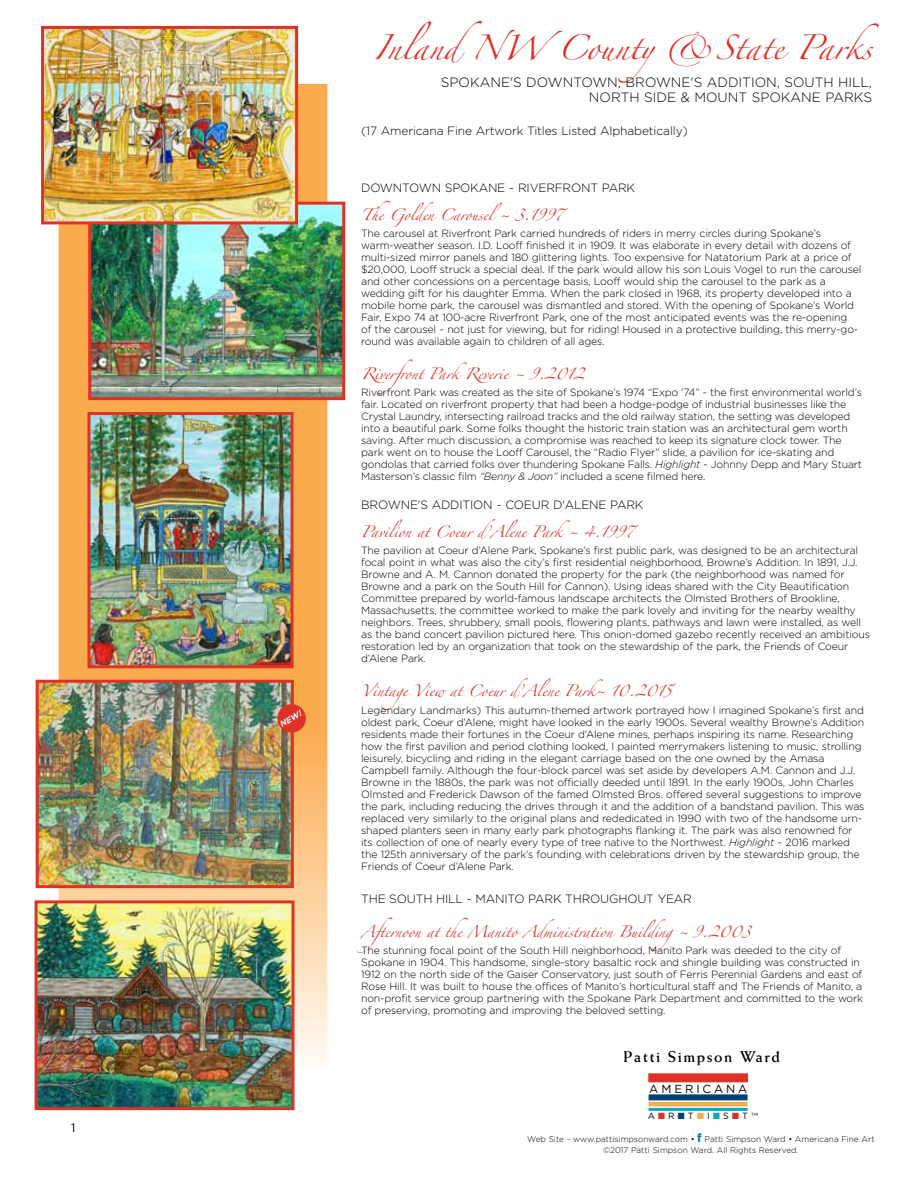
<style>
.page{position:relative;width:918px;height:1188px;background:#fff}
.page>*{position:absolute;margin:0;border:0;box-sizing:border-box;transform-origin:0 0}
.t1{font:22.5px "Zapfino";color:#e03127}
.t2{font:700 15.75px "Weiss";letter-spacing:.1em;color:#000}
.t3{font:300 13.5px/15px "Gotham";color:#000;text-align:right}
.t4{font:300 12px "Gotham";letter-spacing:-.015em;color:#000}
.t5{font:12px "Gotham";color:#000}
.t6{font:11.7px "Gotham";letter-spacing:.25em;color:#000}
.t7{font:300 10.5px/12px "Gotham";letter-spacing:-.015em;color:#000}
.t8{font:10.5px "Zapfino";letter-spacing:-.015em;color:#e03127}
.t9{font:9px "Gotham";color:#000}
.t10{font:300 8.25px/10.5px "Gotham";color:#000;text-align:center}
.t11{font:italic 700 8.25px "Gotham";color:#fff}
.s1{font-style:italic}
.s2{color:#e03128}
.s3{color:#004271}
.s4{color:#faab4d}
.s5{color:#00a9c2}
.s6{font-weight:700;font-size:12px;color:#0073bb}
</style>
<div class="page">
<svg style="left:62px;top:87px;width:262px;height:998px;background:#fbb768"></svg>
<div style="left:648px;top:1073px;width:100px;height:9px;background:#e03128"></div>
<div style="left:649px;top:1094px;width:99px;height:6px;background:#004271"></div>
<hr style="left:649px;top:1102px;width:99px;height:4px;background:#faab4d">
<hr style="left:649px;top:1108px;width:99px;height:3px;background:#00a9c2">
<img style="left:92px;top:206px;width:249px;height:190px">
<div style="left:88px;top:202px;width:257px;height:198px;border:3px solid #e03127"></div>
<img style="left:40px;top:684px;width:250px;height:200px">
<div style="left:36px;top:680px;width:258px;height:208px;border:3px solid #e03127"></div>
<img style="left:91px;top:416px;width:199px;height:248px">
<div style="left:87px;top:412px;width:207px;height:256px;border:3px solid #e03127"></div>
<img style="left:45px;top:30px;width:249px;height:190px">
<div style="left:41px;top:26px;width:257px;height:198px;border:3px solid #e03127"></div>
<div style="left:277px;top:704px;width:29px;height:29px;background:#e03127;border-radius:50%"></div>
<img style="left:39px;top:904px;width:251px;height:202px">
<div style="left:35px;top:900px;width:259px;height:210px;border:3px solid #e03127"></div>
<p class="t5" style="left:71px;top:1121px;width:6px">1</p>
<p class="t11" style="left:278px;top:720px;width:25px;rotate:-30deg">NEW!</p>
<h1 class="t1" style="left:373px;top:38px;width:507px">InlandNW County&amp;State Parks</h1>
<p class="t3" style="left:441px;top:75px;width:433px">SPOKANE'S DOWNTOWN, BROWNE'S ADDITION, SOUTH HILL,<br>NORTH SIDE &amp; MOUNT SPOKANE PARKS</p>
<p class="t4" style="left:361px;top:124px;width:328px">(17 Americana Fine Artwork Titles Listed Alphabetically)</p>
<p class="t4" style="left:361px;top:181px;width:94px">DOWNTOWN spokane</p>
<p class="t4" style="left:509px;top:181px;width:39px">~ riverfront</p>
<p class="t4" style="left:602px;top:181px;width:17px">Park</p>
<p class="t8" style="left:361px;top:210px;width:204px">The Golden Carousel~ 3.1997</p>
<p class="t7" style="left:361px;top:228px;width:502px">The carousel at Riverfront Park carried hundreds of riders in merry circles during Spokane’s warm-weather season. I.D. Looff finished it in 1909. It was elaborate in every detail with dozens of multi-sized mirror panels and 180 glittering lights. Too expensive for Natatorium Park at a price of $20,000, Looff struck a special deal. If the park would allow his son Louis Vogel to run the carousel and other concessions on a percentage basis, Looff would ship the carousel to the park as a wedding gift for his daughter Emma. When the park closed in 1968, its property developed into a mobile home park, the carousel was dismantled and stored. With the opening of Spokane’s World Fair, Expo 74 at 100-acre Riverfront Park, one of the most anticipated events was the re-opening<br>of the carousel ~ not just for viewing, but for riding! Housed in a protective building, this merry-go&shy;round was available again to children of all ages.</p>
<p class="t8" style="left:361px;top:369px;width:225px">Riverfront ParkReverie ~ 9.2012</p>
<p class="t7" style="left:361px;top:387px;width:502px">Riverfront Park was created as the site of Spokane’s 1974 “Expo ‘74” ~ the first environmental world’s fair. Located on riverfront property that had been a hodge-podge of industrial businesses like the Crystal Laundry, intersecting railroad tracks and the old railway station, the setting was developed into a beautiful park. Some folks thought the historic train station was an architectural gem worth saving. After much discussion, a compromise was reached to keep its signature clock tower. The park went on to house the Looff Carousel, the “Radio Flyer” slide, a pavilion for ice-skating and gondolas that carried folks over thundering Spokane Falls. <span class="s1">Highlight</span> ~ Johnny Depp and Mary Stuart Masterson’s classic film <span class="s1">“Benny &amp; Joon”</span> included a scene filmed here.</p>
<p class="t4" style="left:361px;top:498px;width:284px">BROWNE'S ADDITION ~ COEUR D'ALENE PARK</p>
<p class="t8" style="left:361px;top:527px;width:274px">Pavilion at Coeur d’Alene Park~ 4.1997</p>
<p class="t7" style="left:361px;top:544px;width:510px">The pavilion at Coeur d’Alene Park, Spokane’s first public park, was designed to be an architectural focal point in what was also the city’s first residential neighborhood, Browne’s Addition. In 1891, J.J.<br>Browne and A. M. Cannon donated the property for the park (the neighborhood was named for Browne and a park on the South Hill for Cannon). Using ideas shared with the City Beautification Committee prepared by world-famous landscape architects the Olmsted Brothers of Brookline, Massachusetts, the committee worked to make the park lovely and inviting for the nearby wealthy neighbors. Trees, shrubbery, small pools, flowering plants, pathways and lawn were installed, as well as the band concert pavilion pictured here. This onion-domed gazebo recently received an ambitious restoration led by an organization that took on the stewardship of the park, the Friends of Coeur d’Alene Park.</p>
<p class="t8" style="left:361px;top:686px;width:312px">Vintage View at Coeur d’Alene Park~ 10.2015</p>
<p class="t7" style="left:361px;top:704px;width:505px">Legendary Landmarks) This autumn-themed artwork portrayed how I imagined Spokane’s first and oldest park, Coeur d’Alene, might have looked in the early 1900s. Several wealthy Browne’s Addition residents made their fortunes in the Coeur d’Alene mines, perhaps inspiring its name. Researching how the first pavilion and period clothing looked, I painted merrymakers listening to music, strolling leisurely, bicycling and riding in the elegant carriage based on the one owned by the Amasa Campbell family. Although the four-block parcel was set aside by developers A.M. Cannon and J.J.<br>Browne in the 1880s, the park was not officially deeded until 1891. In the early 1900s, John Charles Olmsted and Frederick Dawson of the famed Olmsted Bros. offered several suggestions to improve the park, including reducing the drives through it and the addition of a bandstand pavilion. This was replaced very similarly to the original plans and rededicated in 1990 with two of the handsome urn&shy;shaped planters seen in many early park photographs flanking it. The park was also renowned for its collection of one of nearly every type of tree native to the Northwest. <span class="s1">Highlight</span> ~ 2016 marked the 125th anniversary of the park’s founding with celebrations driven by the stewardship group, the Friends of Coeur d’Alene Park.</p>
<p class="t4" style="left:361px;top:892px;width:124px">THE SOUTH HILL ~ manito</p>
<p class="t4" style="left:528px;top:892px;width:165px">PARK THROUGHOUT YEAR</p>
<p class="t8" style="left:361px;top:927px;width:391px">Afternoon at the Manito Administration Building~ 9.2003</p>
<p class="t7" style="left:361px;top:944px;width:504px">The stunning focal point of the South Hill neighborhood, Manito Park was deeded to the city of Spokane in 1904. This handsome, single-story basaltic rock and shingle building was constructed in 1912 on the north side of the Gaiser Conservatory, just south of Ferris Perennial Gardens and east of Rose Hill. It was built to house the offices of Manito’s horticultural staff and The Friends of Manito, a non-profit service group partnering with the Spokane Park Department and committed to the work of preserving, promoting and improving the beloved setting.</p>
<h2 class="t2" style="left:623px;top:1048px;width:158px">Patti Simpson Ward</h2>
<p class="t6" style="left:649px;top:1082px;width:100px">AMERICANA</p>
<p class="t9" style="left:648px;top:1111px;width:112px">A <span class="s2">■</span> R <span class="s3">■</span>T <span class="s4">■</span>I <span class="s5">■</span>S <span class="s2">■</span> T <sup>TM</sup></p>
<p class="t10" style="left:527px;top:1134px;width:349px">Web Site ~ www.pattisimpsonward.com • <span class="s6">f</span> Patti Simpson Ward • Americana Fine Art ©2017 Patti Simpson Ward. All Rights Reserved.</p>
</div>
